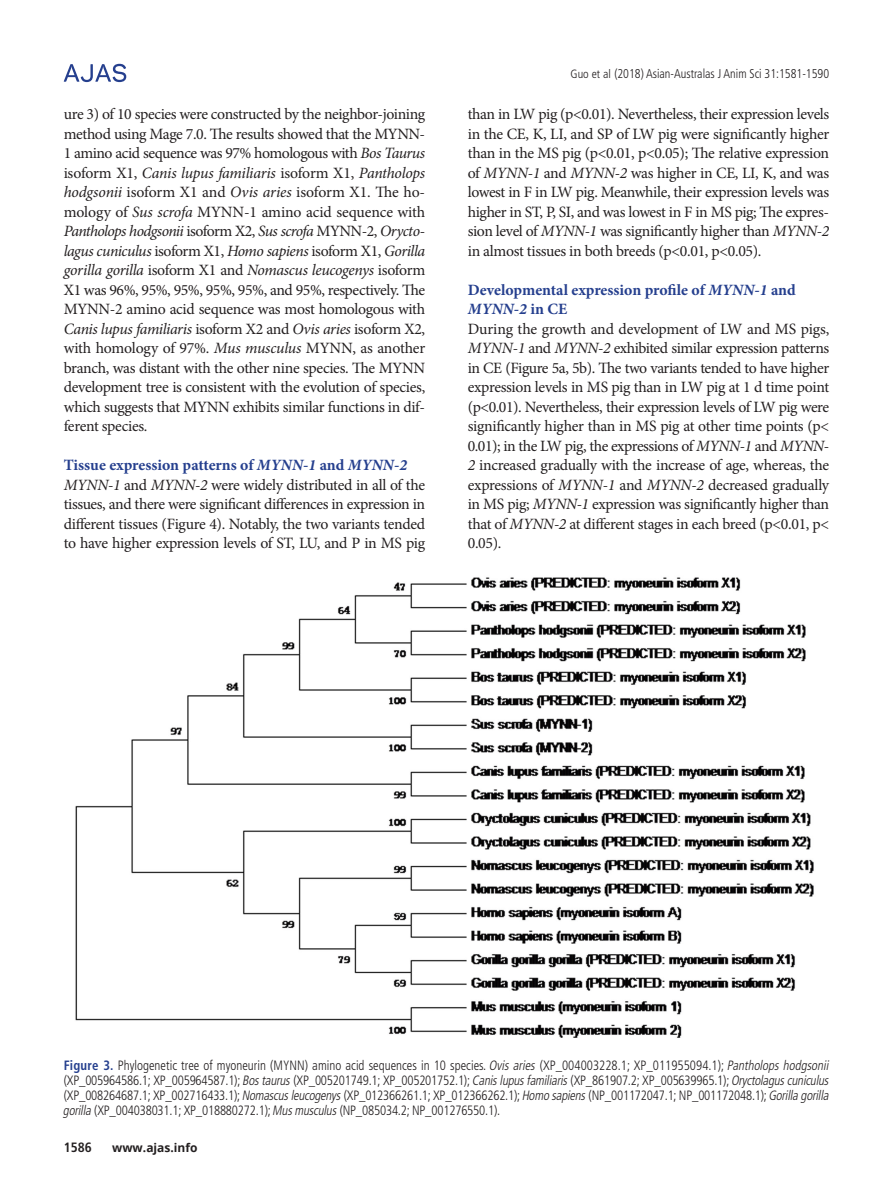
<style>
.page{position:relative;width:893px;height:1191px;background:#fff}
.page>*{position:absolute;margin:0;border:0;box-sizing:border-box;transform-origin:0 0}
.본문{font:15.75px/19.5px "Minion Pro";letter-spacing:-.02em;color:#231f20;text-align:justify}
.중제목{font:700 15.75px/19.5px "Minion Pro";letter-spacing:-.005em;color:#253f8e}
.표_그림__제목{font:300 condensed 13.5px/15px "Frutiger LT Std";letter-spacing:-.015em;color:#231f20;text-align:justify;scale:.95 1}
.t1{font:700 condensed 13.5px "Frutiger LT Std";color:#231f20}
.t2{font:300 condensed 12.75px "Frutiger LT Std";color:#231f20;scale:.95 1}
.t3{font:700 12px "Open Sans";color:#231f20}
.s1{font-style:italic}
.s2{font-size:12px}
.s3{font-weight:700;color:#253f8e}
</style>
<div class="page">
<svg style="left:64px;top:64px;width:62px;height:18px"></svg>
<img style="left:75px;top:577px;width:739px;height:461px">
<p class="본문" style="left:64px;top:105px;width:363px">ure 3) of 10 species were constructed by the neighbor-joining method using Mage 7.0. The results showed that the MYNN-1 amino acid sequence was 97% homologous with <span class="s1">Bos Taurus </span>isoform X1, <span class="s1">Canis lupus familiaris</span> isoform X1, <span class="s1">Pantholops hodgsonii</span> isoform X1 and <span class="s1">Ovis aries</span> isoform X1. The ho&shy;mology of <span class="s1">Sus scrofa</span> MYNN-1 amino acid sequence with <span class="s1">Pantholops hodgsonii</span> isoform X2, <span class="s1">Sus scrofa</span> MYNN-2, <span class="s1">Orycto&shy;lagus cuniculus</span> isoform X1, <span class="s1">Homo sapiens</span> isoform X1, <span class="s1">Gorilla gorilla gorilla</span> isoform X1 and <span class="s1">Nomascus leucogenys</span> isoform X1 was 96%, 95%, 95%, 95%, 95%, and 95%, respectively. The MYNN-2 amino acid sequence was most homologous with <span class="s1">Canis lupus familiaris</span> isoform X2 and <span class="s1">Ovis aries</span> isoform X2, with homology of 97%. <span class="s1">Mus musculus</span> MYNN, as another branch, was distant with the other nine species. The MYNN development tree is consistent with the evolution of species, which suggests that MYNN exhibits similar functions in dif&shy;ferent species.</p>
<p class="중제목" style="left:64px;top:455px;width:345px">Tissue expression patterns of <span class="s1">MYNN-1</span> and <span class="s1">MYNN-2</span></p>
<p class="본문" style="left:64px;top:475px;width:363px"><span class="s1">MYNN-1</span> and <span class="s1">MYNN-2</span> were widely distributed in all of the tissues, and there were significant differences in expression in different tissues (Figure 4). Notably, the two variants tended to have higher expression levels of ST, LU, and P in MS pig</p>
<p class="t2" style="left:571px;top:66px;width:274px"><span class="s2">Guo et al</span> (2018) Asian-Australas J Anim Sci 31:1581-1590</p>
<p class="본문" style="left:468px;top:105px;width:363px">than in LW pig (p&lt;0.01). Nevertheless, their expression levels in the CE, K, LI, and SP of LW pig were significantly higher than in the MS pig (p&lt;0.01, p&lt;0.05); The relative expression of <span class="s1">MYNN-1</span> and <span class="s1">MYNN-2</span> was higher in CE, LI, K, and was lowest in F in LW pig. Meanwhile, their expression levels was higher in ST, P, SI, and was lowest in F in MS pig; The expres&shy;sion level of <span class="s1">MYNN-1</span> was significantly higher than <span class="s1">MYNN-2 </span>in almost tissues in both breeds (p&lt;0.01, p&lt;0.05).</p>
<p class="중제목" style="left:468px;top:280px;width:330px">Developmental expression profile of <span class="s1">MYNN-1</span> and<br><span class="s1">MYNN-2</span> in CE</p>
<p class="본문" style="left:468px;top:319px;width:363px">During the growth and development of LW and MS pigs, <span class="s1">MYNN-1</span> and <span class="s1">MYNN-2</span> exhibited similar expression patterns in CE (Figure 5a, 5b). The two variants tended to have higher expression levels in MS pig than in LW pig at 1 d time point (p&lt;0.01). Nevertheless, their expression levels of LW pig were significantly higher than in MS pig at other time points (p&lt; 0.01); in the LW pig, the expressions of <span class="s1">MYNN-1</span> and <span class="s1">MYNN-2</span> increased gradually with the increase of age, whereas, the expressions of <span class="s1">MYNN-1</span> and <span class="s1">MYNN-2</span> decreased gradually in MS pig; <span class="s1">MYNN-1</span> expression was significantly higher than that of <span class="s1">MYNN-2</span> at different stages in each breed (p&lt;0.01, p&lt; 0.05).</p>
<p class="표_그림__제목" style="left:63px;top:1057px;width:810px"><span class="s3">Figure 3.</span> Phylogenetic tree of myoneurin (MYNN) amino acid sequences in 10 species. <span class="s1">Ovis aries</span> (XP_004003228.1; XP_011955094.1); <span class="s1">Pantholops hodgsonii </span>(XP_005964586.1; XP_005964587.1); <span class="s1">Bostaurus</span> (XP_005201749.1; XP_005201752.1); <span class="s1">Canislupusfamiliaris</span> (XP_861907.2; XP_005639965.1); <span class="s1">Oryctolaguscuniculus </span>(XP_008264687.1; XP_002716433.1); <span class="s1">Nomascusleucogenys</span> (XP_012366261.1; XP_012366262.1); <span class="s1">Homo sapiens</span> (NP_001172047.1; NP_001172048.1); <span class="s1">Gorilla gorilla gorilla</span> (XP_004038031.1; XP_018880272.1); <span class="s1">Musmusculus</span> (NP_085034.2; NP_001276550.1).</p>
<p class="t1" style="left:64px;top:1139px;width:30px">1586</p>
<p class="t3" style="left:112px;top:1138px;width:87px">www.ajas.info</p>
</div>
